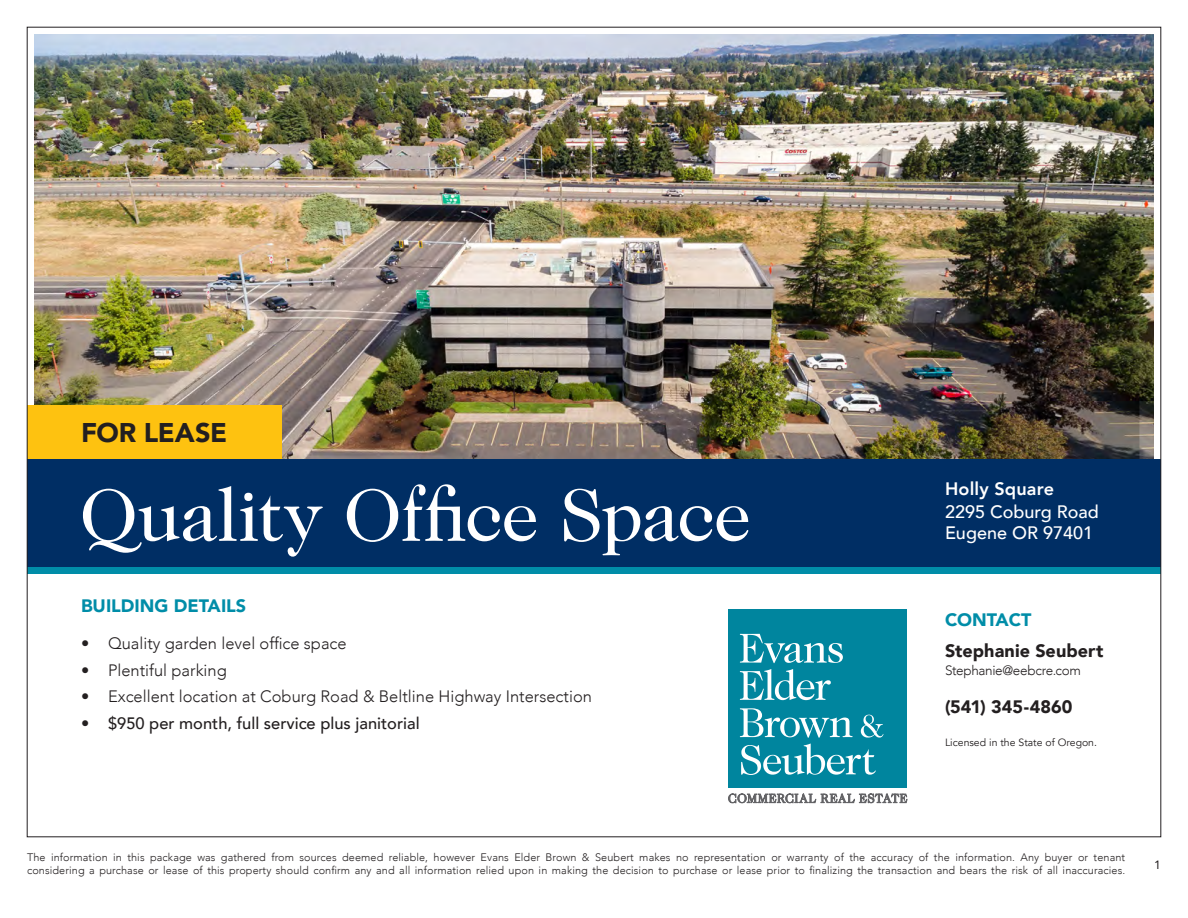
<style>
.page{position:relative;width:1188px;height:918px;background:#fff}
.page>*{position:absolute;margin:0;border:0;box-sizing:border-box;transform-origin:0 0}
.Headline_50_White{font:75px "Caslon 224 Std";letter-spacing:-.01em;color:#fff}
.For_Lease_Sale{font:900 27px "Avenir";letter-spacing:-.01em;color:#231f20}
.Contact_Name{font:900 18px "Avenir";color:#231f20}
.t1{font:500 18px "Avenir";color:#fff}
.Subhead{font:900 18px "Avenir";color:#008da8}
.t2{font:800 18px "Avenir";letter-spacing:.01em;color:#fff}
.t3{font:300 16.5px "Avenir";color:#231f20}
.t4{font:500 16.5px "Avenir";color:#231f20}
.Contact_Email{font:300 13.5px "Avenir";letter-spacing:-.02em;color:#231f20}
.t5{font:12px "Avenir";color:#231f20}
.t6{font:300 10.8px/12.8px "Avenir";letter-spacing:.01em;color:#231f20}
.t7{font:10.5px "Avenir";color:#231f20}
</style>
<div class="page">
<img style="left:34px;top:34px;width:1119px;height:425px">
<div style="left:728px;top:609px;width:179px;height:179px;background:#00859e"></div>
<svg style="left:740px;top:708px;width:143px;height:67px"></svg>
<svg style="left:740px;top:669px;width:91px;height:31px"></svg>
<svg style="left:740px;top:634px;width:103px;height:29px"></svg>
<svg style="left:728px;top:793px;width:179px;height:10px"></svg>
<div style="left:27px;top:405px;width:255px;height:54px;background:#fec210"></div>
<div style="left:27px;top:459px;width:1134px;height:108px;background:#002e64"></div>
<div style="left:27px;top:567px;width:1134px;height:7px;background:#008da8"></div>
<p class="For_Lease_Sale" style="left:81px;top:410px;width:148px">FOR LEASE</p>
<p class="Headline_50_White" style="left:80px;top:472px;width:673px">Quality Office Space</p>
<p class="t2" style="left:945px;top:475px;width:111px">Holly Square</p>
<p class="t1" style="left:945px;top:496px;width:155px">2295 Coburg Road</p>
<p class="t1" style="left:945px;top:517px;width:150px">Eugene OR 97401</p>
<p class="Subhead" style="left:81px;top:590px;width:167px">BUILDING DETAILS</p>
<p class="t3" style="left:81px;top:634px;width:267px">• Quality garden level office space</p>
<p class="t3" style="left:81px;top:660px;width:147px">• Plentiful parking</p>
<p class="t3" style="left:81px;top:687px;width:512px">• Excellent location at Coburg Road &amp; Beltline Highway Intersection</p>
<p class="t4" style="left:81px;top:709px;width:340px">• $950 per month, full service plus janitorial</p>
<p class="Subhead" style="left:945px;top:604px;width:88px">CONTACT</p>
<p class="Contact_Name" style="left:945px;top:635px;width:160px">Stephanie Seubert</p>
<p class="Contact_Email" style="left:945px;top:662px;width:138px">Stephanie@eebcre.com</p>
<p class="Contact_Name" style="left:945px;top:692px;width:129px">(541) 345-4860</p>
<p class="t7" style="left:945px;top:736px;width:154px">Licensed in the State of Oregon.</p>
<p class="t6" style="left:27px;top:851px;width:1100px">The information in this package was gathered from sources deemed reliable, however Evans Elder Brown &amp; Seubert makes no representation or warranty of the accuracy of the information. Any buyer or tenant considering a purchase or lease of this property should confirm any and all information relied upon in making the decision to purchase or lease prior to finalizing the transaction and bears the risk of all inaccuracies.</p>
<p class="t5" style="left:1154px;top:855px;width:8px">1</p>
</div>
